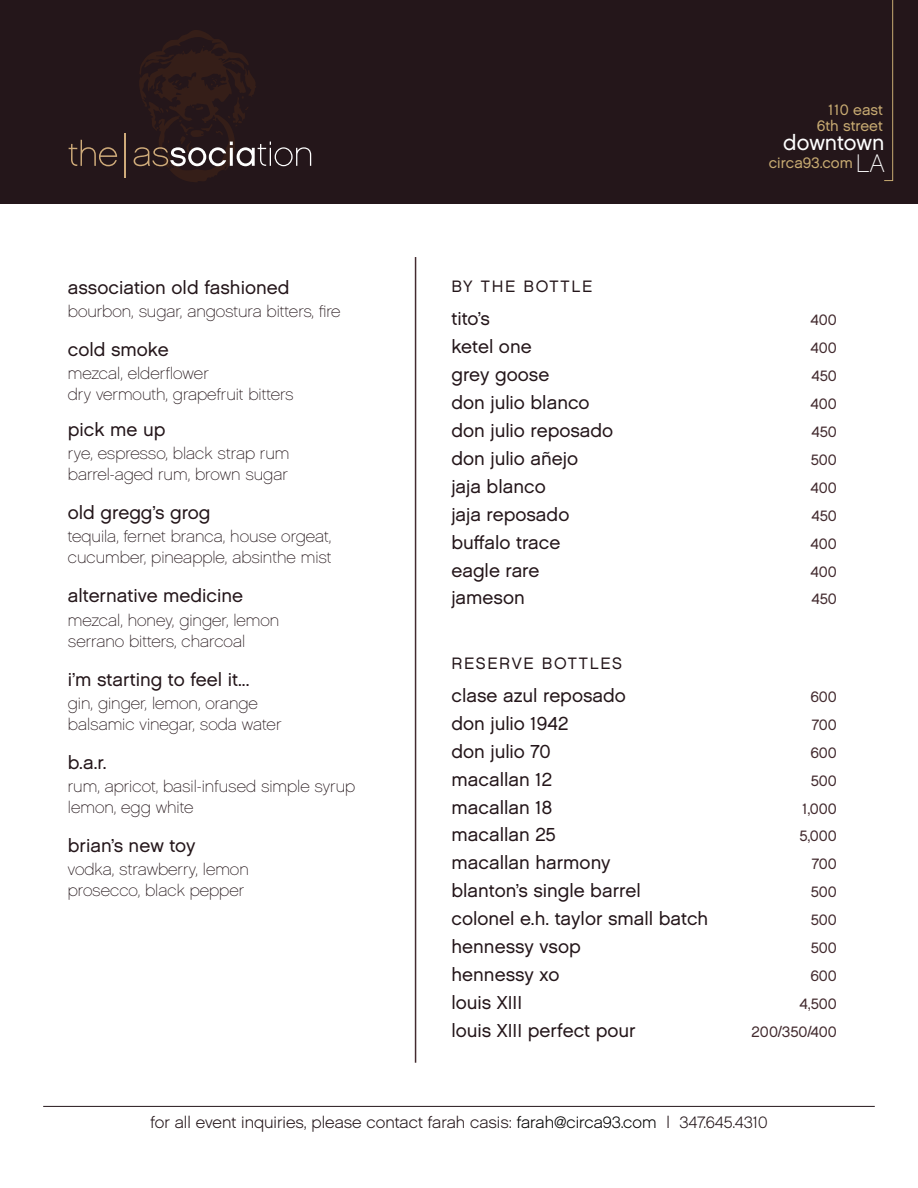
<style>
.page{position:relative;width:918px;height:1188px;background:#fff}
.page>*{position:absolute;margin:0;border:0;box-sizing:border-box;transform-origin:0 0}
.t1{font:25.35px "Chalet Paris Nineteen Sixty";color:#fff}
.t2{font:21.6px "Chalet London Nineteen Sixty";color:#fff}
.t3{font:18.75px "Chalet London Nineteen Sixty";color:#24161a}
.t4{font:16.5px/21px "Chalet Paris Nineteen Sixty";color:#24161a}
.t5{font:16.5px "Chalet English Channel";color:#24161a}
.t6{font:16.5px "Chalet London Nineteen Sixty";letter-spacing:.1em;color:#24161a}
.t7{font:15px "Chalet London Nineteen Sixty";color:#432b2f}
.t8{font:15px/16px "Chalet London Nineteen Sixty";color:#c8ab72;text-align:right}
.s1{color:#000}
</style>
<div class="page">
<div style="left:0;top:0;width:918px;height:203px;background:#24161a"></div>
<svg style="left:884px;top:0;width:9px;height:181px"></svg>
<svg style="left:69px;top:140px;width:48px;height:26px"></svg>
<svg style="left:134px;top:30px;width:177px;height:152px"></svg>
<hr style="left:125px;top:133px;width:1px;height:45px;background:#cfab7a">
<hr style="left:43px;top:1106px;width:832px;height:1px;background:#24161a">
<hr style="left:415px;top:257px;width:1px;height:806px;background:#432b2f">
<p class="t3" style="left:68px;top:276px;width:223px">association old fashioned</p>
<p class="t4" style="left:68px;top:301px;width:274px">bourbon, sugar, angostura bitters, fire</p>
<p class="t3" style="left:68px;top:338px;width:102px">cold smoke</p>
<p class="t4" style="left:68px;top:363px;width:227px">mezcal, elderflower<br>dry vermouth, grapefruit bitters</p>
<p class="t3" style="left:68px;top:418px;width:99px">pick me up</p>
<p class="t4" style="left:68px;top:443px;width:223px">rye, espresso, black strap rum barrel-aged rum, brown sugar</p>
<p class="t3" style="left:68px;top:501px;width:144px">old gregg’s grog</p>
<p class="t4" style="left:68px;top:526px;width:265px">tequila, fernet branca, house orgeat, cucumber, pineapple, absinthe mist</p>
<p class="t3" style="left:68px;top:584px;width:177px">alternative medicine</p>
<p class="t4" style="left:68px;top:610px;width:213px">mezcal, honey, ginger, lemon serrano bitters, charcoal</p>
<p class="t3" style="left:68px;top:668px;width:183px">i’m starting to feel it...</p>
<p class="t4" style="left:68px;top:693px;width:215px">gin, ginger, lemon, orange balsamic vinegar, soda water</p>
<p class="t3" style="left:68px;top:751px;width:40px">b.a.r.</p>
<p class="t4" style="left:68px;top:776px;width:289px">rum, apricot, basil-infused simple syrup lemon, egg white</p>
<p class="t3" style="left:68px;top:834px;width:129px">brian’s new toy</p>
<p class="t4" style="left:68px;top:859px;width:182px">vodka, strawberry, lemon prosecco, black pepper</p>
<p class="t8" style="left:817px;top:102px;width:67px">110 east<br>6th street</p>
<p class="t8" style="left:769px;top:154px;width:86px">circa93.com</p>
<p class="t2" style="left:783px;top:129px;width:103px">downtown</p>
<h1 class="t1" style="left:856px;top:149px;width:30px">LA</h1>
<p class="t6" style="left:452px;top:276px;width:142px">BY THE BOTTLE</p>
<p class="t3" style="left:452px;top:307px;width:40px">tito’s</p>
<p class="t7" style="left:811px;top:311px;width:28px">400</p>
<p class="t3" style="left:452px;top:335px;width:82px">ketel one</p>
<p class="t7" style="left:811px;top:339px;width:28px">400</p>
<p class="t3" style="left:452px;top:363px;width:99px">grey goose</p>
<p class="t7" style="left:811px;top:367px;width:27px">450</p>
<p class="t3" style="left:452px;top:391px;width:140px">don julio blanco</p>
<p class="t7" style="left:811px;top:395px;width:28px">400</p>
<p class="t3" style="left:452px;top:419px;width:163px">don julio reposado</p>
<p class="t7" style="left:811px;top:423px;width:27px">450</p>
<p class="t3" style="left:452px;top:447px;width:128px">don julio añejo</p>
<p class="t7" style="left:811px;top:451px;width:28px">500</p>
<p class="t3" style="left:452px;top:475px;width:96px">jaja blanco</p>
<p class="t7" style="left:811px;top:478px;width:28px">400</p>
<p class="t3" style="left:452px;top:503px;width:119px">jaja reposado</p>
<p class="t7" style="left:811px;top:506px;width:27px">450</p>
<p class="t3" style="left:452px;top:531px;width:110px">buffalo trace</p>
<p class="t7" style="left:811px;top:534px;width:28px">400</p>
<p class="t3" style="left:452px;top:559px;width:89px">eagle rare</p>
<p class="t7" style="left:811px;top:562px;width:28px">400</p>
<p class="t3" style="left:452px;top:586px;width:75px">jameson</p>
<p class="t7" style="left:811px;top:590px;width:27px">450</p>
<p class="t6" style="left:452px;top:653px;width:172px">RESERVE BOTTLES</p>
<p class="t3" style="left:452px;top:684px;width:176px">clase azul reposado</p>
<p class="t7" style="left:810px;top:688px;width:28px">600</p>
<p class="t3" style="left:452px;top:712px;width:119px">don julio 1942</p>
<p class="t7" style="left:812px;top:715px;width:27px">700</p>
<p class="t3" style="left:452px;top:740px;width:101px">don julio 70</p>
<p class="t7" style="left:810px;top:743px;width:28px">600</p>
<p class="t3" style="left:452px;top:768px;width:102px">macallan 12</p>
<p class="t7" style="left:811px;top:771px;width:28px">500</p>
<p class="t3" style="left:452px;top:796px;width:102px">macallan 18</p>
<p class="t7" style="left:802px;top:799px;width:36px">1,000</p>
<p class="t3" style="left:452px;top:823px;width:106px">macallan 25</p>
<p class="t7" style="left:799px;top:827px;width:39px">5,000</p>
<p class="t3" style="left:452px;top:851px;width:161px">macallan harmony</p>
<p class="t7" style="left:812px;top:855px;width:27px">700</p>
<p class="t3" style="left:452px;top:879px;width:191px">blanton’s single barrel</p>
<p class="t7" style="left:811px;top:883px;width:28px">500</p>
<p class="t3" style="left:452px;top:907px;width:258px">colonel e.h. taylor small batch</p>
<p class="t7" style="left:811px;top:911px;width:28px">500</p>
<p class="t3" style="left:452px;top:935px;width:131px">hennessy vsop</p>
<p class="t7" style="left:811px;top:939px;width:28px">500</p>
<p class="t3" style="left:452px;top:963px;width:109px">hennessy xo</p>
<p class="t7" style="left:810px;top:967px;width:28px">600</p>
<p class="t3" style="left:452px;top:991px;width:72px">louis XIII</p>
<p class="t7" style="left:800px;top:994px;width:39px">4,500</p>
<p class="t3" style="left:452px;top:1019px;width:186px">louis XIII perfect pour</p>
<p class="t7" style="left:752px;top:1022px;width:87px">200/350/400</p>
<p class="t5" style="left:150px;top:1113px;width:619px">for all event inquiries, please contact farah casis: <span class="s1">farah@circa93.com</span> | 347.645.4310</p>
</div>
